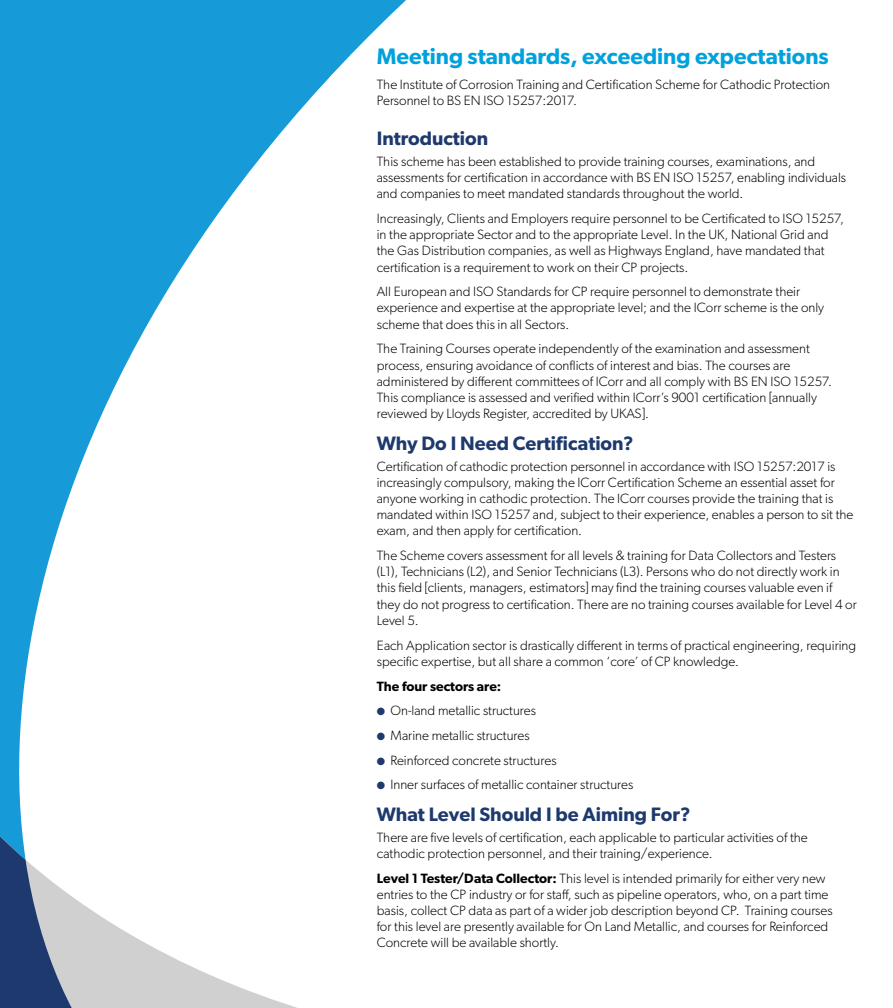
<style>
.page{position:relative;width:893px;height:1008px;background:#fff}
.page>*{position:absolute;margin:0;border:0;box-sizing:border-box;transform-origin:0 0}
.t1{font:600 22.5px "Gibson";color:#00a2de}
.t2{font:600 19.5px "Gibson";color:#1e396d}
.t3{font:300 13.5px/16.2px "Gibson";color:#000}
.t4{font:600 13.5px "Gibson";color:#000}
.s1{color:#1e396d}
.s2{font-weight:600}
</style>
<div class="page">
<svg style="left:0;top:0;width:406px;height:1008px"></svg>
<h1 class="t1" style="left:377px;top:43px;width:453px">Meeting standards, exceeding expectations</h1>
<p class="t3" style="left:377px;top:76px;width:455px">The Institute of Corrosion Training and Certification Scheme for Cathodic Protection<br>Personnel to BS EN ISO 15257:2017.</p>
<h2 class="t2" style="left:377px;top:127px;width:113px">Introduction</h2>
<p class="t3" style="left:377px;top:153px;width:471px">This scheme has been established to provide training courses, examinations, and assessments for certification in accordance with BS EN ISO 15257, enabling individuals and companies to meet mandated standards throughout the world.</p>
<p class="t3" style="left:377px;top:210px;width:469px">Increasingly, Clients and Employers require personnel to be Certificated to ISO 15257, in the appropriate Sector and to the appropriate Level. In the UK, National Grid and the Gas Distribution companies, as well as Highways England, have mandated that certification is a requirement to work on their CP projects.</p>
<p class="t3" style="left:377px;top:283px;width:449px">All European and ISO Standards for CP require personnel to demonstrate their experience and expertise at the appropriate level; and the ICorr scheme is the only scheme that does this in all Sectors.</p>
<p class="t3" style="left:377px;top:340px;width:457px">The Training Courses operate independently of the examination and assessment process, ensuring avoidance of conflicts of interest and bias. The courses are administered by different committees of ICorr and all comply with BS EN ISO 15257.<br>This compliance is assessed and verified within ICorr’s 9001 certification [annually reviewed by Lloyds Register, accredited by UKAS].</p>
<h2 class="t2" style="left:377px;top:432px;width:258px">Why Do I Need Certification?</h2>
<p class="t3" style="left:377px;top:457px;width:478px">Certification of cathodic protection personnel in accordance with ISO 15257:2017 is increasingly compulsory, making the ICorr Certification Scheme an essential asset for anyone working in cathodic protection. The ICorr courses provide the training that is mandated within ISO 15257 and, subject to their experience, enables a person to sit the exam, and then apply for certification.</p>
<p class="t3" style="left:377px;top:547px;width:481px">The Scheme covers assessment for all levels &amp; training for Data Collectors and Testers (L1), Technicians (L2), and Senior Technicians (L3). Persons who do not directly work in this field [clients, managers, estimators] may find the training courses valuable even if they do not progress to certification. There are no training courses available for Level 4 or Level 5.</p>
<p class="t3" style="left:377px;top:637px;width:481px">Each Application sector is drastically different in terms of practical engineering, requiring specific expertise, but all share a common ‘core’ of CP knowledge.</p>
<p class="t4" style="left:377px;top:678px;width:126px">The four sectors are:</p>
<p class="t3" style="left:377px;top:702px;width:161px"><span class="s1">●</span> On-land metallic structures</p>
<p class="t3" style="left:377px;top:727px;width:154px"><span class="s1">●</span> Marine metallic structures</p>
<p class="t3" style="left:377px;top:752px;width:181px"><span class="s1">●</span> Reinforced concrete structures</p>
<p class="t3" style="left:377px;top:776px;width:258px"><span class="s1">●</span> Inner surfaces of metallic container structures</p>
<h2 class="t2" style="left:377px;top:803px;width:315px">What Level Should I be Aiming For?</h2>
<p class="t3" style="left:377px;top:829px;width:432px">There are five levels of certification, each applicable to particular activities of the cathodic protection personnel, and their training/experience.</p>
<p class="t3" style="left:377px;top:869px;width:457px"><span class="s2">Level 1 Tester/Data Collector:</span> This level is intended primarily for either very new entries to the CP industry or for staff, such as pipeline operators, who, on a part time basis, collect CP data as part of a wider job description beyond CP. Training courses for this level are presently available for On Land Metallic, and courses for Reinforced Concrete will be available shortly.</p>
</div>
